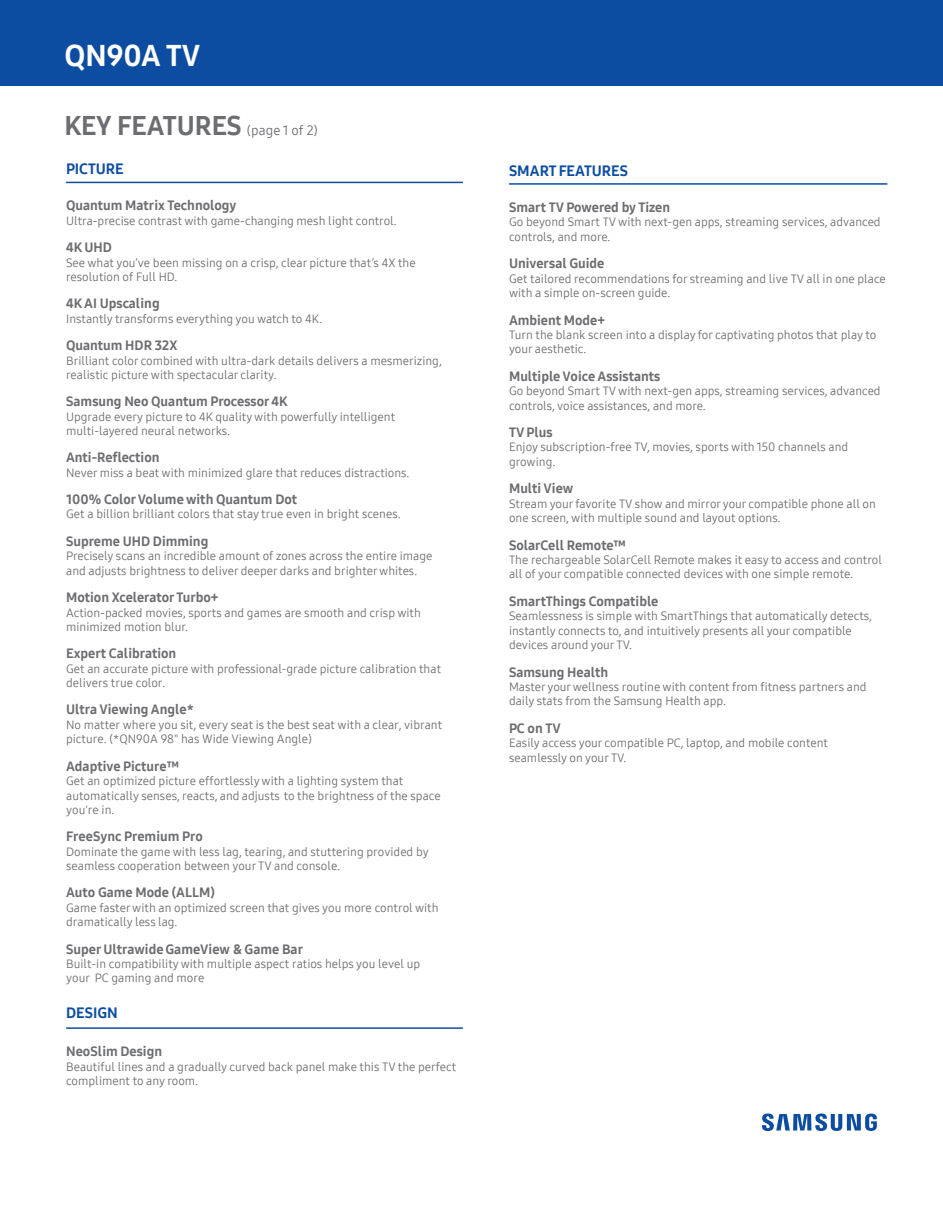
<style>
.page{position:relative;width:943px;height:1215px;background:#fff}
.page>*{position:absolute;margin:0;border:0;box-sizing:border-box;transform-origin:0 0}
.t1{font:30px "Samsung One 800";color:#fff}
.t2{font:27px "Samsung One 800";color:#6c6d70}
.t3{font:15px "Samsung One 800";color:#0d4da1}
.t4{font:13.5px "Samsung One 800";color:#6c6d70}
.t5{font:12px/14.4px "Samsung One 400";color:#6c6d70}
.s1{font-family:"Samsung One 400";font-size:13.5px}
</style>
<div class="page">
<div style="left:0;top:0;width:942px;height:86px;background:#0d4da1"></div>
<svg style="left:762px;top:1113px;width:114px;height:18px"></svg>
<hr style="left:66px;top:182px;width:396px;height:1px;background:#0d4da1">
<hr style="left:66px;top:1027px;width:396px;height:2px;background:#0d4da1">
<hr style="left:509px;top:183px;width:378px;height:2px;background:#0d4da1">
<h1 class="t1" style="left:64px;top:35px;width:137px">QN90A TV</h1>
<h2 class="t2" style="left:64px;top:107px;width:255px">KEY FEATURES <span class="s1">(page 1 of 2)</span></h2>
<p class="t3" style="left:66px;top:159px;width:59px">PICTURE</p>
<p class="t4" style="left:66px;top:197px;width:172px">Quantum Matrix Technology</p>
<p class="t5" style="left:66px;top:213px;width:332px">Ultra-precise contrast with game-changing mesh light control.</p>
<p class="t4" style="left:66px;top:238px;width:47px">4K UHD</p>
<p class="t5" style="left:66px;top:255px;width:351px">See what you’ve been missing on a crisp, clear picture that’s 4X the resolution of Full HD.</p>
<p class="t4" style="left:66px;top:294px;width:95px">4K AI Upscaling</p>
<p class="t5" style="left:66px;top:311px;width:258px">Instantly transforms everything you watch to 4K.</p>
<p class="t4" style="left:66px;top:336px;width:113px">Quantum HDR 32X</p>
<p class="t5" style="left:66px;top:353px;width:377px">Brilliant color combined with ultra-dark details delivers a mesmerizing, realistic picture with spectacular clarity.</p>
<p class="t4" style="left:66px;top:392px;width:223px">Samsung Neo Quantum Processor 4K</p>
<p class="t5" style="left:66px;top:409px;width:330px">Upgrade every picture to 4K quality with powerfully intelligent multi-layered neural networks.</p>
<p class="t4" style="left:66px;top:448px;width:95px">Anti-Reflection</p>
<p class="t5" style="left:66px;top:465px;width:345px">Never miss a beat with minimized glare that reduces distractions.</p>
<p class="t4" style="left:66px;top:490px;width:232px">100% Color Volume with Quantum Dot</p>
<p class="t5" style="left:66px;top:507px;width:336px">Get a billion brilliant colors that stay true even in bright scenes.</p>
<p class="t4" style="left:66px;top:532px;width:144px">Supreme UHD Dimming</p>
<p class="t5" style="left:66px;top:549px;width:368px">Precisely scans an incredible amount of zones across the entire image and adjusts brightness to deliver deeper darks and brighter whites.</p>
<p class="t4" style="left:66px;top:588px;width:154px">Motion Xcelerator Turbo+</p>
<p class="t5" style="left:66px;top:605px;width:356px">Action-packed movies, sports and games are smooth and crisp with minimized motion blur.</p>
<p class="t4" style="left:66px;top:644px;width:112px">Expert Calibration</p>
<p class="t5" style="left:66px;top:661px;width:376px">Get an accurate picture with professional-grade picture calibration that delivers true color.</p>
<p class="t4" style="left:66px;top:700px;width:129px">Ultra Viewing Angle*</p>
<p class="t5" style="left:66px;top:717px;width:377px">No matter where you sit, every seat is the best seat with a clear, vibrant picture. (*QN90A 98" has Wide Viewing Angle)</p>
<p class="t4" style="left:66px;top:757px;width:115px">Adaptive Picture™</p>
<p class="t5" style="left:66px;top:774px;width:376px">Get an optimized picture effortlessly with a lighting system that automatically senses, reacts, and adjusts to the brightness of the space you're in.</p>
<p class="t4" style="left:66px;top:827px;width:138px">FreeSync Premium Pro</p>
<p class="t5" style="left:66px;top:844px;width:364px">Dominate the game with less lag, tearing, and stuttering provided by seamless cooperation between your TV and console.</p>
<p class="t4" style="left:66px;top:883px;width:150px">Auto Game Mode (ALLM)</p>
<p class="t5" style="left:66px;top:900px;width:374px">Game faster with an optimized screen that gives you more control with dramatically less lag.</p>
<p class="t4" style="left:66px;top:939px;width:238px">Super Ultrawide GameView &amp; Game Bar</p>
<p class="t5" style="left:66px;top:957px;width:355px">Built-in compatibility with multiple aspect ratios helps you level up your PC gaming and more</p>
<p class="t3" style="left:66px;top:1003px;width:53px">DESIGN</p>
<p class="t4" style="left:66px;top:1042px;width:97px">NeoSlim Design</p>
<p class="t5" style="left:66px;top:1059px;width:391px">Beautiful lines and a gradually curved back panel make this TV the perfect compliment to any room.</p>
<p class="t3" style="left:509px;top:160px;width:120px">SMART FEATURES</p>
<p class="t4" style="left:509px;top:198px;width:162px">Smart TV Powered by Tizen</p>
<p class="t5" style="left:509px;top:215px;width:373px">Go beyond Smart TV with next-gen apps, streaming services, advanced controls, and more.</p>
<p class="t4" style="left:509px;top:254px;width:97px">Universal Guide</p>
<p class="t5" style="left:509px;top:271px;width:378px">Get tailored recommendations for streaming and live TV all in one place with a simple on-screen guide.</p>
<p class="t4" style="left:509px;top:311px;width:97px">Ambient Mode+</p>
<p class="t5" style="left:509px;top:327px;width:368px">Turn the blank screen into a display for captivating photos that play to your aesthetic.</p>
<p class="t4" style="left:509px;top:367px;width:153px">Multiple Voice Assistants</p>
<p class="t5" style="left:509px;top:384px;width:373px">Go beyond Smart TV with next-gen apps, streaming services, advanced controls, voice assistances, and more.</p>
<p class="t4" style="left:509px;top:423px;width:45px">TV Plus</p>
<p class="t5" style="left:509px;top:440px;width:340px">Enjoy subscription-free TV, movies, sports with 150 channels and growing.</p>
<p class="t4" style="left:509px;top:479px;width:66px">Multi View</p>
<p class="t5" style="left:509px;top:496px;width:368px">Stream your favorite TV show and mirror your compatible phone all on one screen, with multiple sound and layout options.</p>
<p class="t4" style="left:509px;top:536px;width:119px">SolarCell Remote™</p>
<p class="t5" style="left:509px;top:552px;width:374px">The rechargeable SolarCell Remote makes it easy to access and control all of your compatible connected devices with one simple remote.</p>
<p class="t4" style="left:509px;top:592px;width:151px">SmartThings Compatible</p>
<p class="t5" style="left:509px;top:609px;width:364px">Seamlessness is simple with SmartThings that automatically detects, instantly connects to, and intuitively presents all your compatible devices around your TV.</p>
<p class="t4" style="left:509px;top:663px;width:101px">Samsung Health</p>
<p class="t5" style="left:509px;top:679px;width:359px">Master yourwellness routine with content from fitness partners and daily stats from the Samsung Health app.</p>
<p class="t4" style="left:509px;top:719px;width:53px">PC on TV</p>
<p class="t5" style="left:509px;top:735px;width:320px">Easily access your compatible PC, laptop, and mobile content seamlessly on your TV.</p>
</div>
